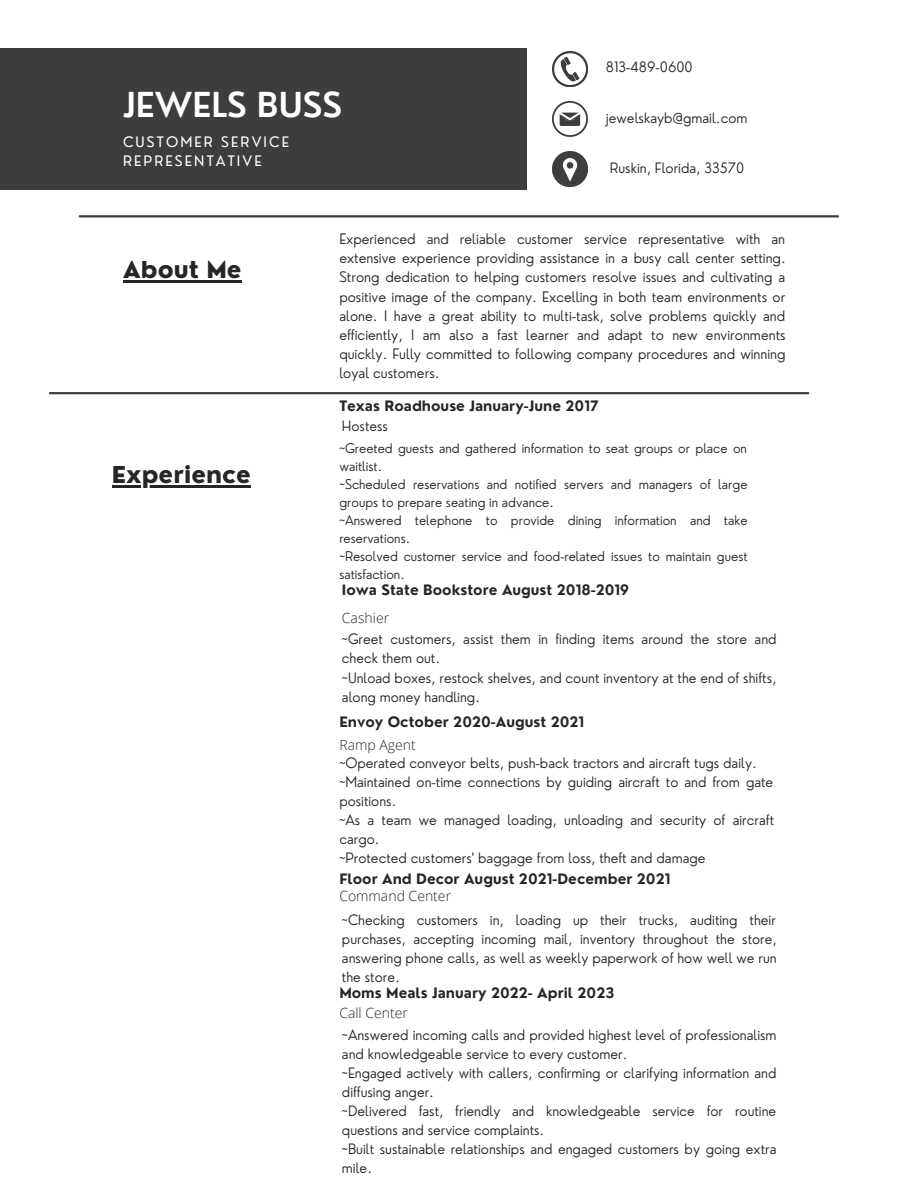
<style>
.page{position:relative;width:918px;height:1188px;background:#fff}
.page>*{position:absolute;margin:0;border:0;box-sizing:border-box;transform-origin:0 0}
.t1{font:600 33.6px "Nourd";color:#fff}
.t2{font:800 22.65px "Nourd";color:#272626}
.t3{font:300 14.1px/19.2px "Nourd";color:#272626;text-align:justify}
.t4{font:14.1px/19px "Nourd";letter-spacing:.15em;color:#fff}
.t5{font:300 13.95px/19px "Nourd";color:#272626}
.t6{font:700 13.95px "Nourd";color:#272626}
.t7{font:300 13.95px "Open Sans";color:#272626}
.t8{font:300 13.05px/18px "Nourd";color:#272626}
</style>
<div class="page">
<div style="left:0;top:48px;width:526px;height:142px;background:#3d3d3d"></div>
<hr style="left:80px;top:215px;width:758px;height:2px;background:#3d3d3d">
<hr style="left:50px;top:392px;width:758px;height:2px;background:#3d3d3d">
<img style="left:553px;top:52px;width:35px;height:34px">
<img style="left:553px;top:102px;width:35px;height:35px">
<img style="left:553px;top:152px;width:35px;height:35px">
<hr style="left:123px;top:281px;width:119px;height:2px;background:#272626">
<hr style="left:112px;top:485px;width:139px;height:3px;background:#272626">
<p class="t1" style="left:123px;top:83px;width:221px">JEWELS BUSS</p>
<p class="t4" style="left:123px;top:132px;width:168px">CUSTOMER SERVICE<br>REPRESENTATIVE</p>
<p class="t5" style="left:606px;top:57px;width:88px">813-489-0600</p>
<p class="t5" style="left:606px;top:109px;width:143px">jewelskayb@gmail.com</p>
<p class="t5" style="left:610px;top:158px;width:136px">Ruskin, Florida, 33570</p>
<p class="t2" style="left:123px;top:256px;width:120px">About Me</p>
<p class="t2" style="left:112px;top:461px;width:140px">Experience</p>
<p class="t3" style="left:339px;top:229px;width:448px">Experienced and reliable customer service representative with an extensive experience providing assistance in a busy call center setting.<br>Strong dedication to helping customers resolve issues and cultivating a positive image of the company. Excelling in both team environments or alone. I have a great ability to multi-task, solve problems quickly and efficiently, I am also a fast learner and adapt to new environments quickly. Fully committed to following company procedures and winning loyal customers.</p>
<p class="t6" style="left:339px;top:397px;width:261px">Texas Roadhouse January-June 2017</p>
<p class="t5" style="left:342px;top:416px;width:48px">Hostess</p>
<p class="t8" style="left:339px;top:439px;width:409px">~Greeted guests and gathered information to seat groups or place on waitlist.</p>
<p class="t8" style="left:339px;top:475px;width:410px">~Scheduled reservations and notified servers and managers of large groups to prepare seating in advance.</p>
<p class="t8" style="left:339px;top:511px;width:410px">~Answered telephone to provide dining information and take reservations.</p>
<p class="t8" style="left:339px;top:547px;width:410px">~Resolved customer service and food-related issues to maintain guest satisfaction.</p>
<p class="t6" style="left:342px;top:581px;width:289px">Iowa State Bookstore August 2018-2019</p>
<p class="t7" style="left:342px;top:608px;width:49px">Cashier</p>
<p class="t5" style="left:342px;top:630px;width:436px">~Greet customers, assist them in finding items around the store and check them out.</p>
<p class="t5" style="left:342px;top:668px;width:436px">~Unload boxes, restock shelves, and count inventory at the end of shifts, along money handling.</p>
<p class="t6" style="left:339px;top:713px;width:246px">Envoy October 2020-August 2021</p>
<p class="t7" style="left:339px;top:735px;width:78px">Ramp Agent</p>
<p class="t5" style="left:339px;top:753px;width:419px">~Operated conveyor belts, push-back tractors and aircraft tugs daily.</p>
<p class="t5" style="left:339px;top:772px;width:435px">~Maintained on-time connections by guiding aircraft to and from gate positions.</p>
<p class="t5" style="left:339px;top:811px;width:436px">~As a team we managed loading, unloading and security of aircraft cargo.</p>
<p class="t5" style="left:339px;top:849px;width:368px">~Protected customers' baggage from loss, theft and damage</p>
<p class="t7" style="left:339px;top:887px;width:113px">Command Center</p>
<p class="t5" style="left:342px;top:910px;width:436px;text-align:justify">~Checking customers in, loading up their trucks, auditing their purchases, accepting incoming mail, inventory throughout the store, answering phone calls, as well as weekly paperwork of how well we run the store.</p>
<p class="t6" style="left:339px;top:984px;width:277px">Moms Meals January 2022- April 2023</p>
<p class="t7" style="left:339px;top:1003px;width:70px">Call Center</p>
<p class="t5" style="left:342px;top:1025px;width:436px">~Answered incoming calls and provided highest level of professionalism and knowledgeable service to every customer.</p>
<p class="t5" style="left:342px;top:1063px;width:436px">~Engaged actively with callers, confirming or clarifying information and diffusing anger.</p>
<p class="t5" style="left:342px;top:1101px;width:436px">~Delivered fast, friendly and knowledgeable service for routine questions and service complaints.</p>
<p class="t5" style="left:342px;top:1139px;width:436px">~Built sustainable relationships and engaged customers by going extra mile.</p>
<p class="t6" style="left:339px;top:870px;width:333px">Floor And Decor August 2021-December 2021</p>
</div>
